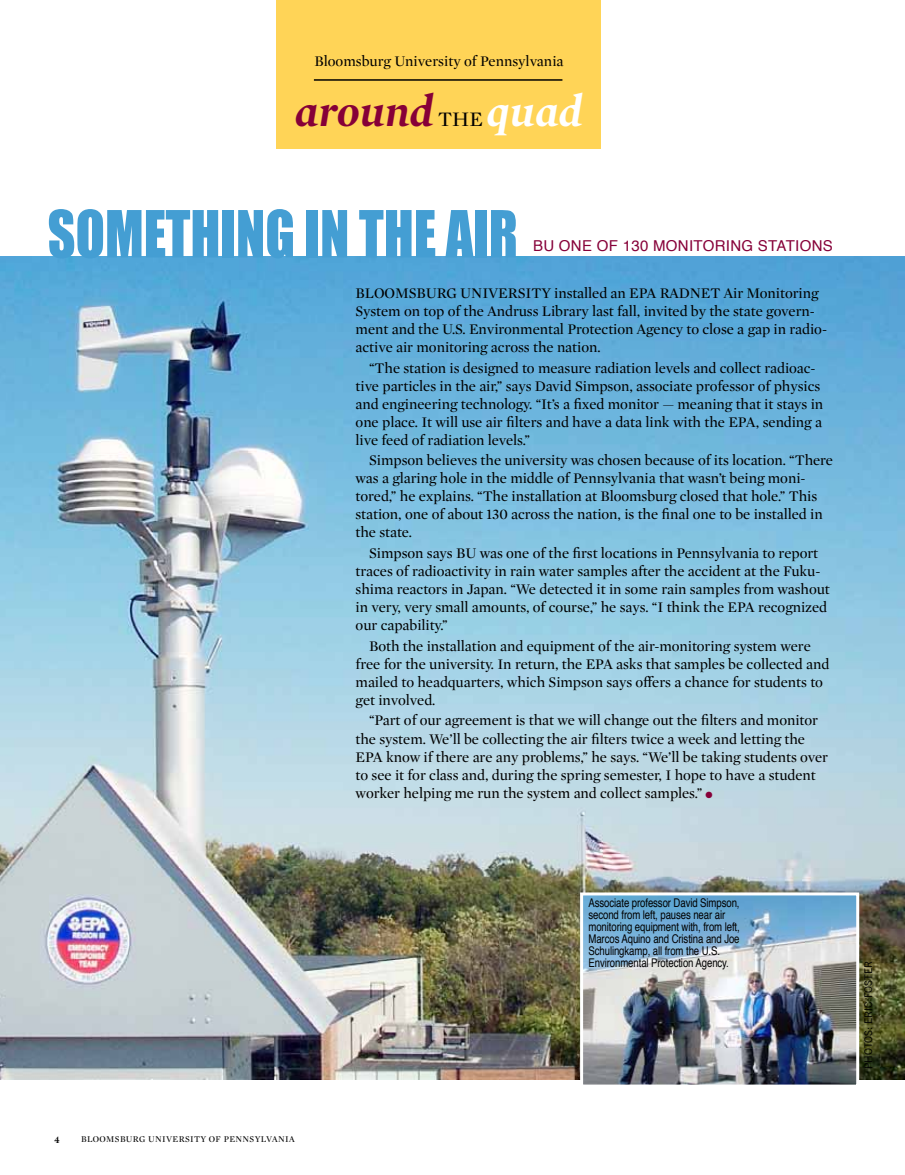
<style>
.page{position:relative;width:905px;height:1175px;background:#fff}
.page>*{position:absolute;margin:0;border:0;box-sizing:border-box;transform-origin:0 0}
.t1{font:60px "Impact";color:#449ed3;scale:.9 1}
.t2{font:italic 700 45px "Mercury Display";color:#860038}
.t3{font:15px/18px "Mercury Display";letter-spacing:-.005em;color:#000}
.t4{font:15px "Helvetica";letter-spacing:.02em;color:#860038}
.t5{font:12px/12px "Helvetica";letter-spacing:-.01em;color:#000;scale:.8 1}
.t6{font:10.5px "News Gothic";color:#000}
.t7{font:600 10.5px "Mercury Display";color:#000}
.t8{font:9px "Mercury Display";letter-spacing:.04em;color:#000}
.s1{font-weight:400;font-style:normal;font-size:21px;color:#000}
.s2{color:#fff}
.s3{color:#860038}
</style>
<div class="page">
<img style="left:0;top:256px;width:904px;height:823px">
<img style="left:584px;top:896px;width:271px;height:187px">
<div style="left:580px;top:892px;width:279px;height:195px;border:3px solid #fff"></div>
<div style="left:277px;top:0;width:324px;height:148px;background:#ffd457"></div>
<hr style="left:314px;top:79px;width:248px;height:2px;background:#000">
<p class="t3" style="left:314px;top:51px;width:251px">Bloomsburg University of Pennsylvania</p>
<h2 class="t2" style="left:295px;top:79px;width:289px">around <span class="s1">THE</span> <span class="s2">quad</span></h2>
<h1 class="t1" style="left:48px;top:187px;width:524px">SOMETHING IN THE AIR</h1>
<p class="t4" style="left:533px;top:234px;width:301px">BU one of 130 monitoring stations</p>
<p class="t3" style="left:355px;top:283px;width:72px">Bloomsburg</p>
<p class="t3" style="left:460px;top:283px;width:230px">University installed an EPA RADNET</p>
<p class="t3" style="left:355px;top:283px;width:473px;text-indent:368px">Air Monitoring System on top of the Andruss Library last fall, invited by the state govern&shy;ment and the U.S. Environmental Protection Agency to close a gap in radio&shy;active air monitoring across the nation.</p>
<p class="t3" style="left:355px;top:358px;width:469px;text-indent:14px">“The station is designed to measure radiation levels and collect radioac&shy;tive particles in the air,” says David Simpson, associate professor of physics and engineering technology. “It’s a fixed monitor — meaning that it stays in one place. It will use air filters and have a data link with the EPA, sending a live feed of radiation levels.”</p>
<p class="t3" style="left:355px;top:451px;width:479px;text-indent:14px">Simpson believes the university was chosen because of its location. “There was a glaring hole in the middle of Pennsylvania that wasn’t being moni&shy;tored,” he explains. “The installation at Bloomsburg closed that hole.” This station, one of about 130 across the nation, is the final one to be installed in the state.</p>
<p class="t3" style="left:355px;top:543px;width:476px;text-indent:14px">Simpson says BU was one of the first locations in Pennsylvania to report traces of radioactivity in rain water samples after the accident at the Fuku&shy;shima reactors in Japan. “We detected it in some rain samples from washout in very, very small amounts, of course,” he says. “I think the EPA recognized our capability.”</p>
<p class="t3" style="left:355px;top:636px;width:475px;text-indent:14px">Both the installation and equipment of the air-monitoring system were free for the university. In return, the EPA asks that samples be collected and mailed to headquarters, which Simpson says offers a chance for students to get involved.</p>
<p class="t3" style="left:355px;top:711px;width:474px;text-indent:14px">“Part of our agreement is that we will change out the filters and monitor the system. We’ll be collecting the air filters twice a week and letting the EPA know if there are any problems,” he says. “We’ll be taking students over to see it for class and, during the spring semester, I hope to have a student worker helping me run the system and collect samples.” <span class="s3">●</span></p>
<p class="t7" style="left:54px;top:1131px;width:7px">4</p>
<p class="t8" style="left:81px;top:1132px;width:215px">BLOOMSBURG UNIVERSITY OF PENNSYLVANIA</p>
<p class="t5" style="left:588px;top:896px;width:191px">Associate professor David Simpson, second from left, pauses near air monitoring equipment with, from left, Marcos Aquino and Cristina and Joe Schulingkamp, all from the U.S.<br>Environmental Protection Agency.</p>
<p class="t6" style="left:861px;top:1069px;width:109px;rotate:-90deg">PHOTOS: ERIC FOSTER</p>
</div>
